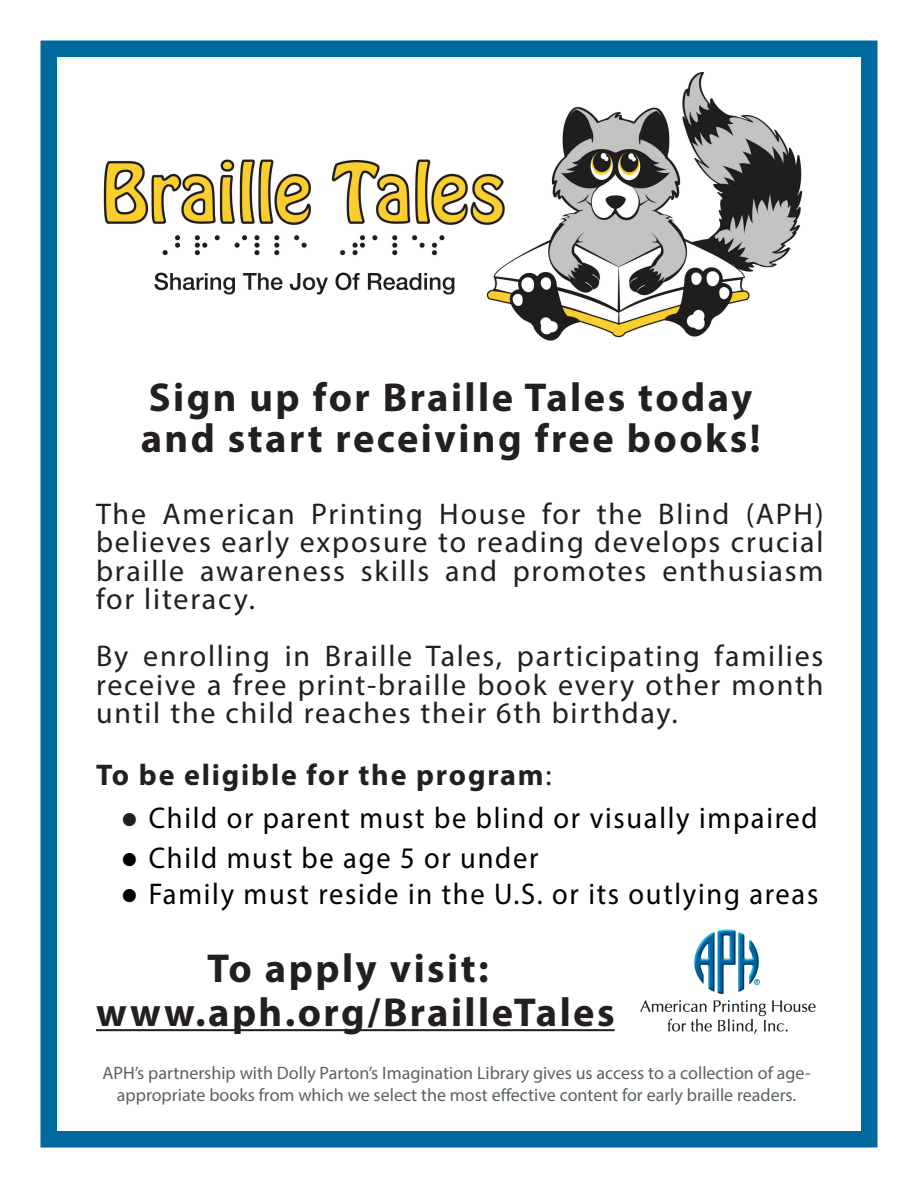
<style>
.page{position:relative;width:918px;height:1188px;background:#fff}
.page>*{position:absolute;margin:0;border:0;box-sizing:border-box;transform-origin:0 0}
.t1{font:700 40.5px/44.2px "Myriad Pro";letter-spacing:.06em;color:#231f20;text-align:center}
.t2{font:30px/28.5px "Myriad Pro";letter-spacing:.06em;color:#231f20;text-align:justify}
.t3{font:30px "Myriad Pro";letter-spacing:.06em;color:#000;scale:.95 1}
.t4{font:700 30px "Myriad Pro";letter-spacing:.06em;color:#231f20}
.t5{font:18px/21.6px "Myriad Pro";color:#5a6266;text-align:center}
.s1{font-weight:400}
.s2{font-family:"Verdana";color:#231f20}
.s3{font-family:"Verdana"}
</style>
<div class="page">
<img style="left:103px;top:73px;width:700px;height:268px">
<div style="left:40px;top:40px;width:838px;height:1108px;border:16px solid #006a9e"></div>
<hr style="left:96px;top:1029px;width:519px;height:2px;background:#231f20">
<img style="left:640px;top:929px;width:176px;height:105px">
<h1 class="t1" style="left:141px;top:376px;width:621px;line-height:41.2px;text-align:left">Sign up for Braille Tales today and start receiving free books!</h1>
<p class="t2" style="left:96px;top:499px;width:729px">The American Printing House for the Blind (APH) believes early exposure to reading develops crucial braille awareness skills and promotes enthusiasm for literacy.</p>
<p class="t2" style="left:96px;top:641px;width:729px">By enrolling in Braille Tales, participating families receive a free print-braille book every other month until the child reaches their 6th birthday.</p>
<p class="t4" style="left:96px;top:755px;width:457px">To be eligible for the program<span class="s1">:</span></p>
<p class="t3" style="left:121px;top:800px;width:735px"><span class="s2">●</span> Child or parent must be blind or visually impaired</p>
<p class="t3" style="left:121px;top:839px;width:441px"><span class="s3">●</span> Child must be age 5 or under</p>
<p class="t3" style="left:121px;top:875px;width:736px"><span class="s3">●</span> Family must reside in the U.S. or its outlying areas</p>
<h1 class="t1" style="left:96px;top:945px;width:520px">To apply visit: www.aph.org/BrailleTales</h1>
<p class="t5" style="left:103px;top:1062px;width:709px">APH’s partnership with Dolly Parton’s Imagination Library gives us access to a collection of age&shy;appropriate books from which we select the most effective content for early braille readers.</p>
</div>
